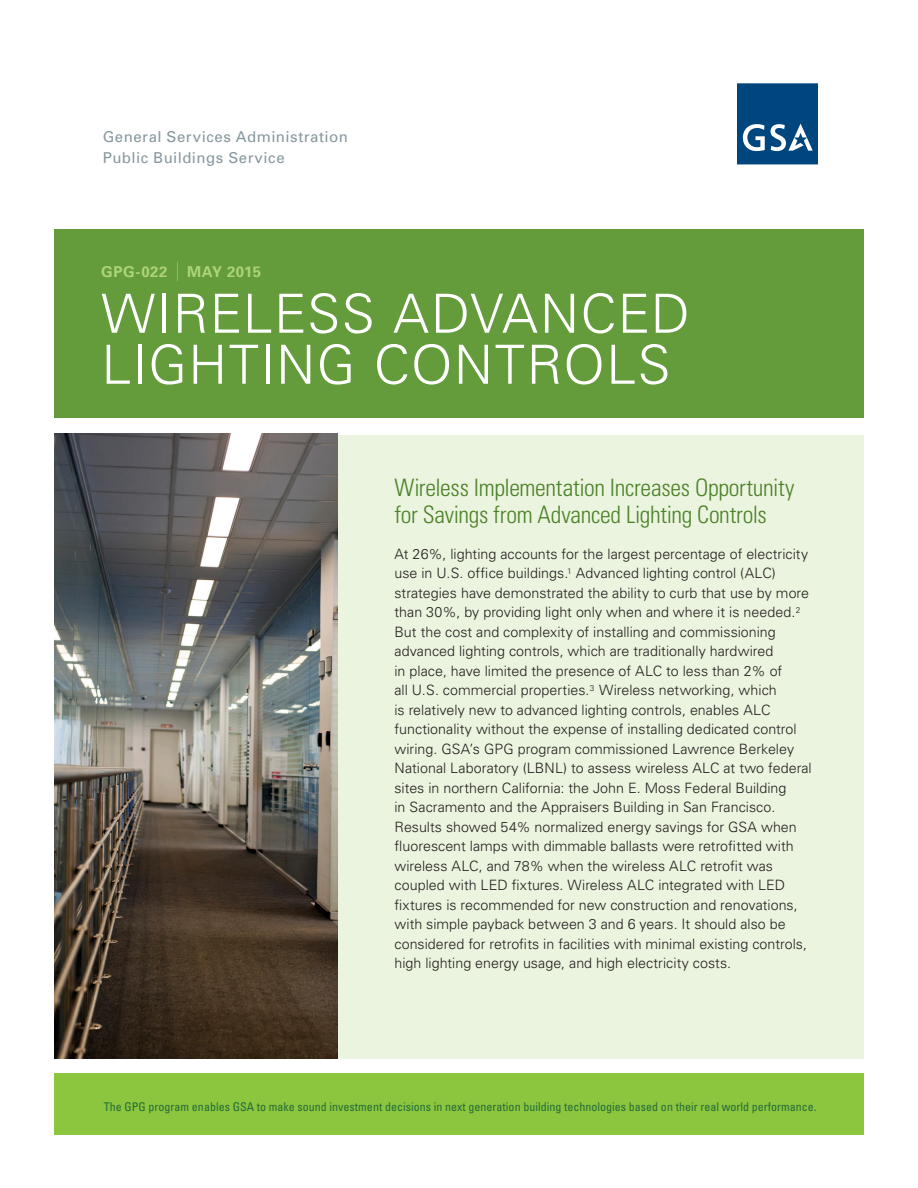
<style>
.page{position:relative;width:918px;height:1188px;background:#fff}
.page>*{position:absolute;margin:0;border:0;box-sizing:border-box;transform-origin:0 0}
.doc_head_-_Univers{font:300 54px/51px "Univers";letter-spacing:.02em;color:#fff}
.intro_head_-_Univers{font:300 condensed 24px/27px "Univers";letter-spacing:-.015em;color:#4c8229}
.GSA_PBS_-_Univers{font:15px "Univers";letter-spacing:.035em;color:#86989e}
.findings_text_-_Univ{font:700 15px "Univers";letter-spacing:.035em;color:#aed475}
.body_-_Univers{font:300 14.25px/19.5px "Univers";color:#231f20}
.t1{font:condensed 12px "Univers";color:#266b38}
</style>
<div class="page">
<div style="left:54px;top:435px;width:810px;height:623px;background:#ebf4de"></div>
<div style="left:54px;top:230px;width:810px;height:188px;background:#649c3b"></div>
<svg style="left:177px;top:262px;width:1px;height:19px"></svg>
<svg style="left:737px;top:83px;width:81px;height:81px;background:#1c5a8c"></svg>
<img style="left:54px;top:433px;width:284px;height:625px">
<div style="left:54px;top:1073px;width:810px;height:62px;background:#8bc63e"></div>
<p class="GSA_PBS_-_Univers" style="left:103px;top:127px;width:247px">General Services Administration</p>
<p class="GSA_PBS_-_Univers" style="left:103px;top:148px;width:183px">Public Buildings Service</p>
<p class="findings_text_-_Univ" style="left:101px;top:262px;width:68px">GPG-022</p>
<p class="findings_text_-_Univ" style="left:187px;top:262px;width:75px">MAY 2015</p>
<p class="doc_head_-_Univers" style="left:101px;top:287px;width:590px">WIRELESS ADVANCED<br>LIGHTING CONTROLS</p>
<p class="intro_head_-_Univers" style="left:395px;top:474px;width:402px">Wireless Implementation Increases Opportunity for Savings from Advanced Lighting Controls</p>
<p class="body_-_Univers" style="left:395px;top:544px;width:419px">At 26%, lighting accounts for the largest percentage of electricity use in U.S. office buildings.<sup>1</sup> Advanced lighting control (ALC) strategies have demonstrated the ability to curb that use by more than 30%, by providing light only when and where it is needed.<sup>2<br></sup>But the cost and complexity of installing and commissioning advanced lighting controls, which are traditionally hardwired<br>in place, have limited the presence of ALC to less than 2% of<br>all U.S. commercial properties.<sup>3</sup> Wireless networking, which<br>is relatively new to advanced lighting controls, enables ALC functionality without the expense of installing dedicated control wiring. GSA’s GPG program commissioned Lawrence Berkeley National Laboratory (LBNL) to assess wireless ALC at two federal sites in northern California: the John E. Moss Federal Building<br>in Sacramento and the Appraisers Building in San Francisco.<br>Results showed 54% normalized energy savings for GSA when fluorescent lamps with dimmable ballasts were retrofitted with wireless ALC, and 78% when the wireless ALC retrofit was coupled with LED fixtures. Wireless ALC integrated with LED fixtures is recommended for new construction and renovations, with simple payback between 3 and 6 years. It should also be considered for retrofits in facilities with minimal existing controls, high lighting energy usage, and high electricity costs.</p>
<p class="t1" style="left:104px;top:1099px;width:714px">The GPG program enables GSA to make sound investment decisions in next generation building technologies based on their real world performance.</p>
</div>
